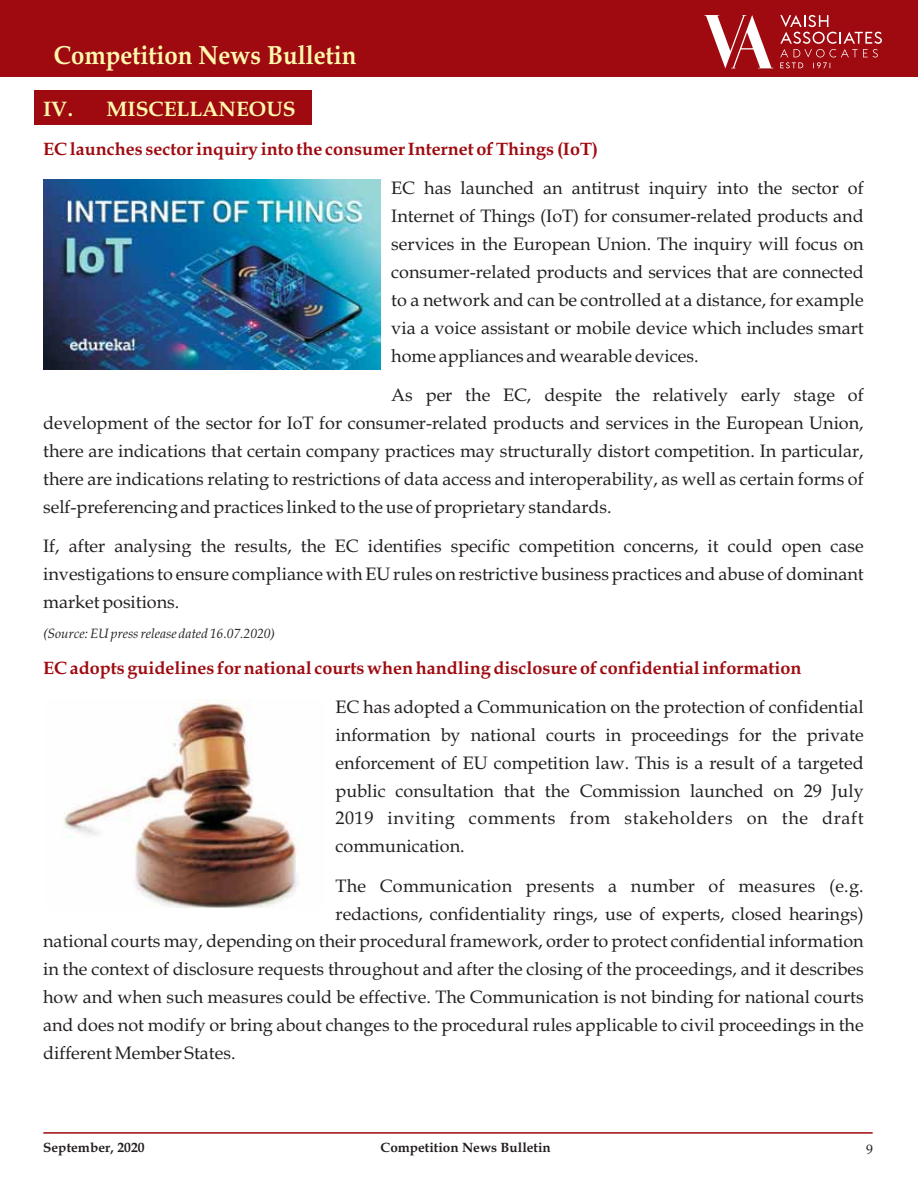
<style>
.page{position:relative;width:918px;height:1188px;background:#fff}
.page>*{position:absolute;margin:0;border:0;box-sizing:border-box;transform-origin:0 0}
.t1{font:700 26.25px "Book Antiqua";color:#fff9ae;scale:.91 1}
.t2{font:700 21px "Book Antiqua";color:#fff9ae}
.t3{font:18px/27.9px "Book Antiqua";color:#231f20;text-align:justify}
.t4{font:700 18px "Book Antiqua";color:#9e0a0f}
.t5{font:italic 13.5px "Book Antiqua";color:#231f20}
.t6{font:700 13.5px "Book Antiqua";color:#231f20}
.t7{font:13.5px "Book Antiqua";color:#231f20}
</style>
<div class="page">
<div style="left:0;top:0;width:918px;height:77px;background:#9e0a0f"></div>
<div style="left:34px;top:90px;width:277px;height:34px;background:#9e0a0f"></div>
<hr style="left:43px;top:1132px;width:830px;height:2px;background:#9e0a0f">
<svg style="left:704px;top:15px;width:69px;height:53px"></svg>
<svg style="left:780px;top:15px;width:102px;height:53px"></svg>
<img style="left:44px;top:180px;width:337px;height:189px">
<img style="left:62px;top:700px;width:237px;height:208px">
<h1 class="t1" style="left:54px;top:45px;width:334px">Competition News Bulletin</h1>
<p class="t2" style="left:43px;top:101px;width:254px">IV. MISCELLANEOUS</p>
<p class="t4" style="left:43px;top:142px;width:556px">EC launches sector inquiry into the consumer Internet of Things (IoT)</p>
<p class="t3" style="left:391px;top:176px;width:474px">EC has launched an antitrust inquiry into the sector of Internet of Things (IoT) for consumer-related products and services in the European Union. The inquiry will focus on consumer-related products and services that are connected to a network and can be controlled at a distance, for example via a voice assistant or mobile device which includes smart home appliances and wearable devices.</p>
<p class="t3" style="left:43px;top:383px;width:822px;text-indent:348px">As per the EC, despite the relatively early stage of development of the sector for IoT for consumer-related products and services in the European Union, there are indications that certain company practices may structurally distort competition. In particular, there are indications relating to restrictions of data access and interoperability, as well as certain forms of self-preferencing and practices linked to the use of proprietary standards.</p>
<p class="t3" style="left:43px;top:534px;width:822px">If, after analysing the results, the EC identifies specific competition concerns, it could open case investigations to ensure compliance with EU rules on restrictive business practices and abuse of dominant market positions.</p>
<p class="t5" style="left:43px;top:629px;width:234px">(Source: EU press release dated 16.07.2020)</p>
<p class="t4" style="left:43px;top:661px;width:760px">EC adopts guidelines for national courts when handling disclosure of confidential information</p>
<p class="t3" style="left:336px;top:695px;width:530px">EC has adopted a Communication on the protection of confidential information by national courts in proceedings for the private enforcement of EU competition law. This is a result of a targeted public consultation that the Commission launched on 29 July 2019 inviting comments from stakeholders on the draft communication.</p>
<p class="t3" style="left:336px;top:874px;width:530px">The Communication presents a number of measures (e.g.</p>
<p class="t3" style="left:336px;top:902px;width:530px">redactions, confidentiality rings, use of experts, closed hearings)</p>
<p class="t3" style="left:43px;top:930px;width:822px">national courts may, depending on their procedural framework, order to protect confidential information</p>
<p class="t3" style="left:43px;top:957px;width:822px">in the context of disclosure requests throughout and after the closing of the proceedings, and it describes</p>
<p class="t3" style="left:43px;top:985px;width:822px">how and when such measures could be effective. The Communication is not binding for national courts</p>
<p class="t3" style="left:43px;top:1013px;width:822px">and does not modify or bring about changes to the procedural rules applicable to civil proceedings in the</p>
<p class="t3" style="left:43px;top:1041px;width:194px">different Member States.</p>
<p class="t6" style="left:43px;top:1142px;width:103px">September, 2020</p>
<p class="t6" style="left:381px;top:1142px;width:172px">Competition News Bulletin</p>
<p class="t7" style="left:866px;top:1145px;width:8px">9</p>
</div>
